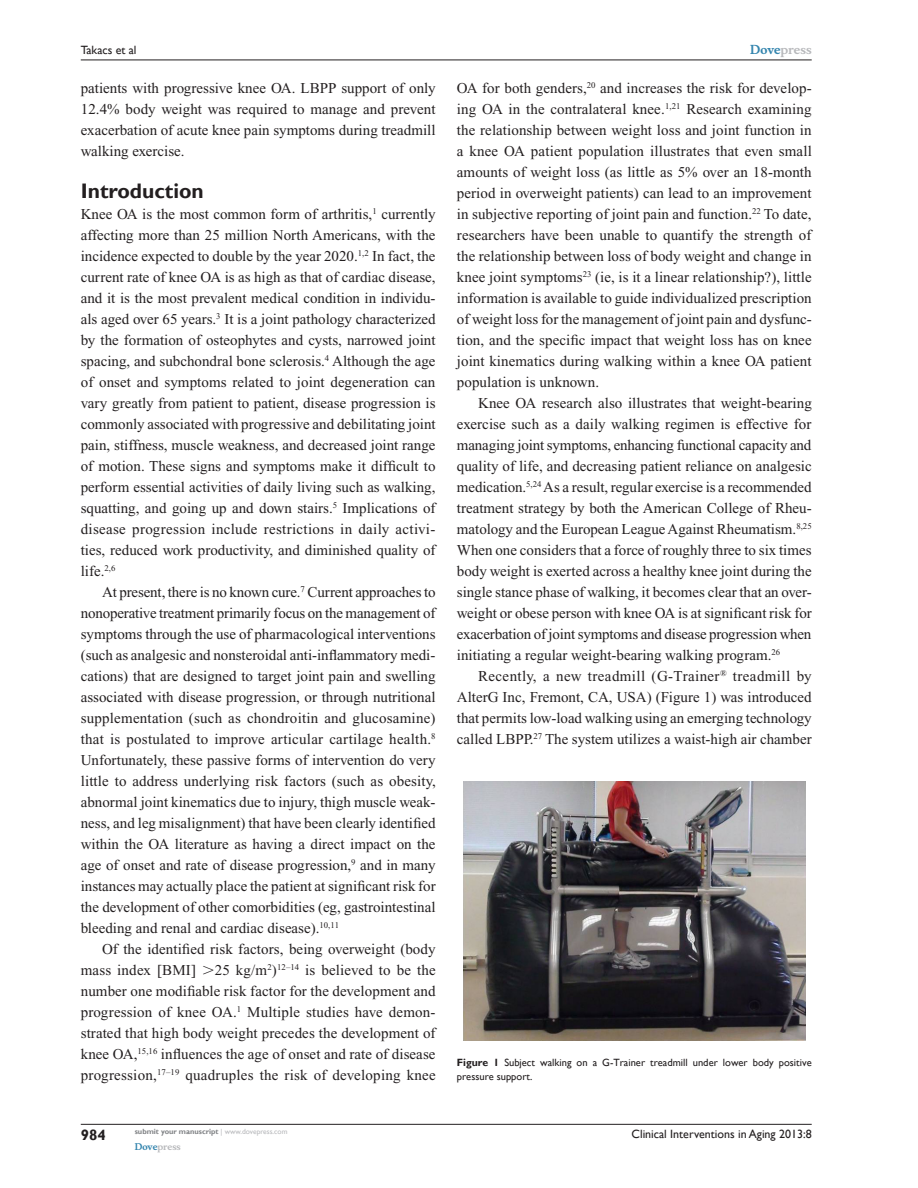
<style>
.page{position:relative;width:918px;height:1188px;background:#fff}
.page>*{position:absolute;margin:0;border:0;box-sizing:border-box;transform-origin:0 0}
.t1{font:700 21px "Gill Sans";color:#231f20}
.Tx{font:15px/21px "Times New Roman";color:#231f20;text-align:justify}
.TxF{font:15px/21px "Times New Roman";color:#231f20;text-align:justify}
.RunFolio-V{font:700 15px "Gill Sans";color:#231f20}
.RunF-V{font:12px "Gill Sans";color:#231f20}
.RunH-V{font:12px "Gill Sans";color:#231f20}
.RunH-Brand-V{font:700 12px "Musee";color:#b8b9bc}
.FC{font:10.5px/13.5px "Gill Sans";color:#231f20}
.RunF-Brand-V{font:700 9px "Musee";color:#b8b9bc}
.RunF-SubmityourMS-V{font:700 7.5px "Gill Sans";color:#808285}
.s1{font-family:"Mathematical Pi One"}
.s2{color:#3485ae}
.s3{font-weight:700}
.s4{font-weight:400;color:#b8b9bc}
</style>
<div class="page">
<img style="left:463px;top:782px;width:342px;height:259px">
<hr style="left:81px;top:1124px;width:731px;height:1px;background:#231f20">
<hr style="left:81px;top:60px;width:731px;height:1px;background:#231f20">
<p class="RunH-V" style="left:81px;top:43px;width:57px">Takacs et al</p>
<p class="TxF" style="left:81px;top:77px;width:356px">patients with progressive knee OA. LBPP support of only 12.4% body weight was required to manage and prevent exacerbation of acute knee pain symptoms during treadmill walking exercise.</p>
<h1 class="t1" style="left:81px;top:178px;width:125px">Introduction</h1>
<p class="TxF" style="left:81px;top:203px;width:356px">Knee OA is the most common form of arthritis,<sup>1</sup> currently affecting more than 25 million North Americans, with the incidence expected to double by the year 2020.<sup>1,2</sup> In fact, the current rate of knee OA is as high as that of cardiac disease, and it is the most prevalent medical condition in individu&shy;als aged over 65 years.<sup>3</sup> It is a joint pathology characterized by the formation of osteophytes and cysts, narrowed joint spacing, and subchondral bone sclerosis.<sup>4</sup> Although the age of onset and symptoms related to joint degeneration can vary greatly from patient to patient, disease progression is commonly associated with progressive and debilitating joint pain, stiffness, muscle weakness, and decreased joint range of motion. These signs and symptoms make it difficult to perform essential activities of daily living such as walking, squatting, and going up and down stairs.<sup>5</sup> Implications of disease progression include restrictions in daily activi&shy;ties, reduced work productivity, and diminished quality of life.<sup>2,6</sup></p>
<p class="Tx" style="left:81px;top:581px;width:357px;text-indent:21px">At present, there is no known cure.<sup>7</sup> Current approaches to nonoperative treatment primarily focus on the management of symptoms through the use of pharmacological interventions (such as analgesic and nonsteroidal anti-inflammatory medi&shy;cations) that are designed to target joint pain and swelling associated with disease progression, or through nutritional supplementation (such as chondroitin and glucosamine) that is postulated to improve articular cartilage health.<sup>8<br></sup>Unfortunately, these passive forms of intervention do very little to address underlying risk factors (such as obesity, abnormal joint kinematics due to injury, thigh muscle weak&shy;ness, and leg misalignment) that have been clearly identified within the OA literature as having a direct impact on the age of onset and rate of disease progression,<sup>9</sup> and in many instances may actually place the patient at significant risk for the development of other comorbidities (eg, gastrointestinal bleeding and renal and cardiac disease).<sup>10,11</sup></p>
<p class="Tx" style="left:81px;top:938px;width:356px;text-indent:21px">Of the identified risk factors, being overweight (body mass index [BMI] <span class="s1">.</span>25 kg/m<sup>2</sup>)<sup>12–14</sup> is believed to be the number one modifiable risk factor for the development and progression of knee OA.<sup>1</sup> Multiple studies have demon&shy;strated that high body weight precedes the development of knee OA,<sup>15,16</sup> influences the age of onset and rate of disease progression,<sup>17–19</sup> quadruples the risk of developing knee</p>
<p class="RunH-Brand-V" style="left:750px;top:43px;width:63px"><span class="s2">Dove</span>press</p>
<p class="Tx" style="left:457px;top:77px;width:356px">OA for both genders,<sup>20</sup> and increases the risk for develop&shy;ing OA in the contralateral knee.<sup>1,21</sup> Research examining the relationship between weight loss and joint function in a knee OA patient population illustrates that even small amounts of weight loss (as little as 5% over an 18-month period in overweight patients) can lead to an improvement in subjective reporting of joint pain and function.<sup>22</sup> To date, researchers have been unable to quantify the strength of the relationship between loss of body weight and change in knee joint symptoms<sup>23</sup> (ie, is it a linear relationship?), little information is available to guide individualized prescription of weight loss for the management of joint pain and dysfunc&shy;tion, and the specific impact that weight loss has on knee joint kinematics during walking within a knee OA patient population is unknown.</p>
<p class="Tx" style="left:457px;top:392px;width:357px;text-indent:21px">Knee OA research also illustrates that weight-bearing exercise such as a daily walking regimen is effective for managing joint symptoms, enhancing functional capacity and quality of life, and decreasing patient reliance on analgesic medication.<sup>5,24</sup> As a result, regular exercise is a recommended treatment strategy by both the American College of Rheu&shy;matology and the European League Against Rheumatism.<sup>8,25<br></sup>When one considers that a force of roughly three to six times body weight is exerted across a healthy knee joint during the single stance phase of walking, it becomes clear that an over&shy;weight or obese person with knee OA is at significant risk for exacerbation of joint symptoms and disease progression when initiating a regular weight-bearing walking program.<sup>26</sup></p>
<p class="Tx" style="left:457px;top:665px;width:356px;text-indent:21px">Recently, a new treadmill (G-Trainer<sup>®</sup> treadmill by AlterG Inc, Fremont, CA, USA) (Figure 1) was introduced that permits low-load walking using an emerging technology called LBPP.<sup>27</sup> The system utilizes a waist-high air chamber</p>
<p class="FC" style="left:457px;top:1056px;width:356px"><span class="s3">Figure 1</span> Subject walking on a G-Trainer treadmill under lower body positive pressure support.</p>
<p class="RunFolio-V" style="left:81px;top:1126px;width:26px">984</p>
<p class="RunF-SubmityourMS-V" style="left:135px;top:1127px;width:154px">submit your manuscript <span class="s4">| www.dovepress.com</span></p>
<p class="RunF-Brand-V" style="left:135px;top:1141px;width:48px"><span class="s2">Dove</span>press</p>
<p class="RunF-V" style="left:632px;top:1127px;width:182px">Clinical Interventions in Aging 2013:8</p>
</div>
